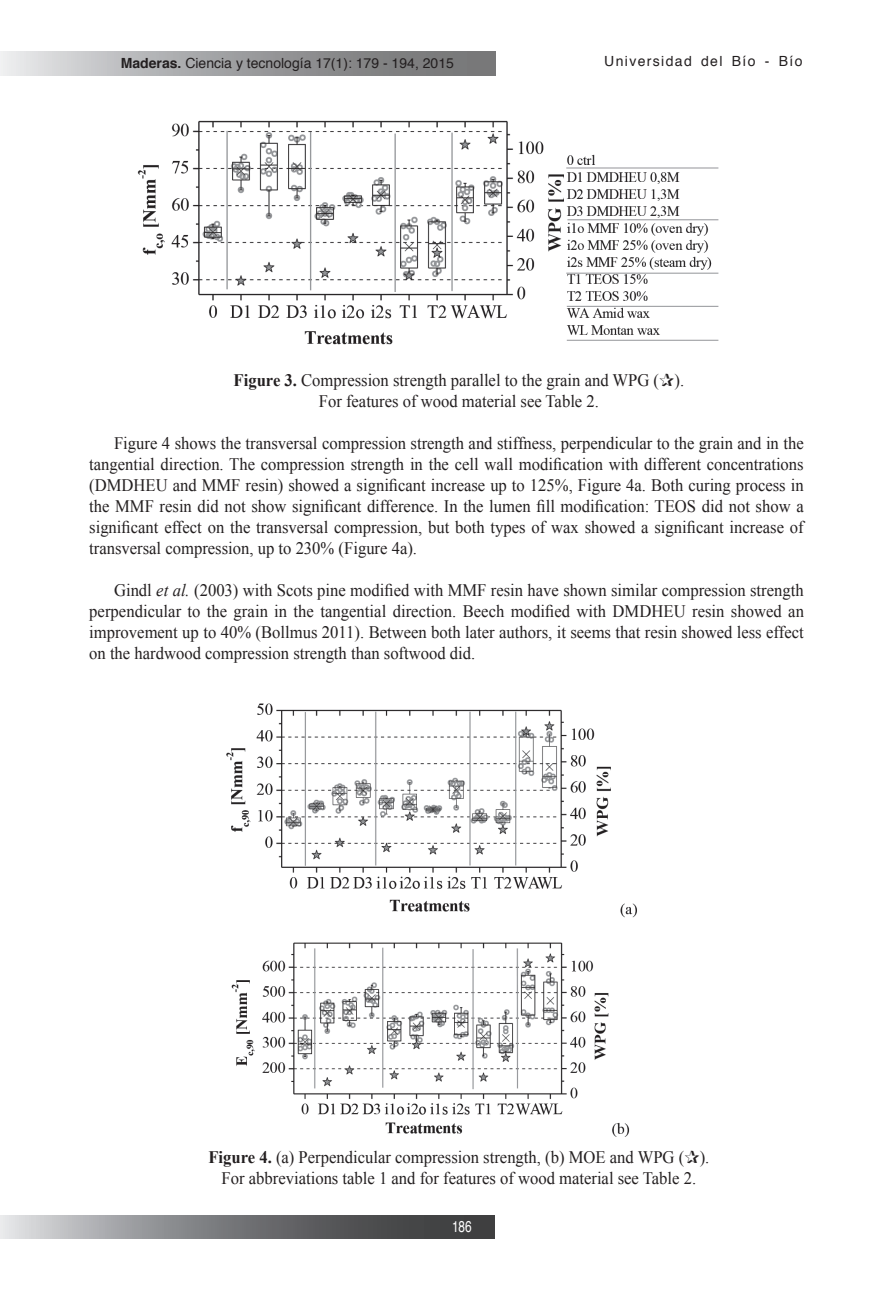
<style>
.page{position:relative;width:893px;height:1315px;background:#fff}
.page>*{position:absolute;margin:0;border:0;box-sizing:border-box;transform-origin:0 0}
.t1{font:17.5px/21px "Times New Roman";color:#231f20;text-align:center;scale:.95 1}
.t2{font:15.75px "Helvetica";color:#fff;scale:.75 1}
.t3{font:14px "Helvetica";color:#231f20}
.t4{font:14px "Helvetica";letter-spacing:.095em;color:#231f20}
.s1{font-weight:700}
.s2{font-style:italic}
</style>
<div class="page">
<svg style="left:0;top:1215px;width:495px;height:24px;background:#7a7b7d"></svg>
<svg style="left:0;top:51px;width:495px;height:24px;background:#a2a3a4"></svg>
<img style="left:137px;top:120px;width:582px;height:225px">
<img style="left:226px;top:703px;width:411px;height:434px">
<p class="t3" style="left:121px;top:52px;width:335px"><span class="s1">Maderas.</span> Ciencia y tecnología 17(1): 179 - 194, 2015</p>
<p class="t4" style="left:604px;top:51px;width:200px">Universidad del Bío - Bío</p>
<p class="t1" style="left:234px;top:369px;width:476px"><span class="s1">Figure 3.</span> Compression strength parallel to the grain and WPG ( ).<br>For features of wood material see Table 2.</p>
<p class="t1" style="left:89px;top:432px;width:754px;text-align:justify;text-indent:25px">Figure 4 shows the transversal compression strength and stiffness, perpendicular to the grain and in the tangential direction. The compression strength in the cell wall modification with different concentrations (DMDHEU and MMF resin) showed a significant increase up to 125%, Figure 4a. Both curing process in the MMF resin did not show significant difference. In the lumen fill modification: TEOS did not show a significant effect on the transversal compression, but both types of wax showed a significant increase of transversal compression, up to 230% (Figure 4a).</p>
<p class="t1" style="left:89px;top:579px;width:754px;text-align:justify;text-indent:25px">Gindl <span class="s2">et al.</span> (2003) with Scots pine modified with MMF resin have shown similar compression strength perpendicular to the grain in the tangential direction. Beech modified with DMDHEU resin showed an improvement up to 40% (Bollmus 2011). Between both later authors, it seems that resin showed less effect on the hardwood compression strength than softwood did.</p>
<p class="t1" style="left:208px;top:1146px;width:529px"><span class="s1">Figure 4.</span> (a) Perpendicular compression strength, (b) MOE and WPG ( ).<br>For abbreviations table 1 and for features of wood material see Table 2.</p>
<p class="t2" style="left:452px;top:1213px;width:28px">186</p>
</div>
